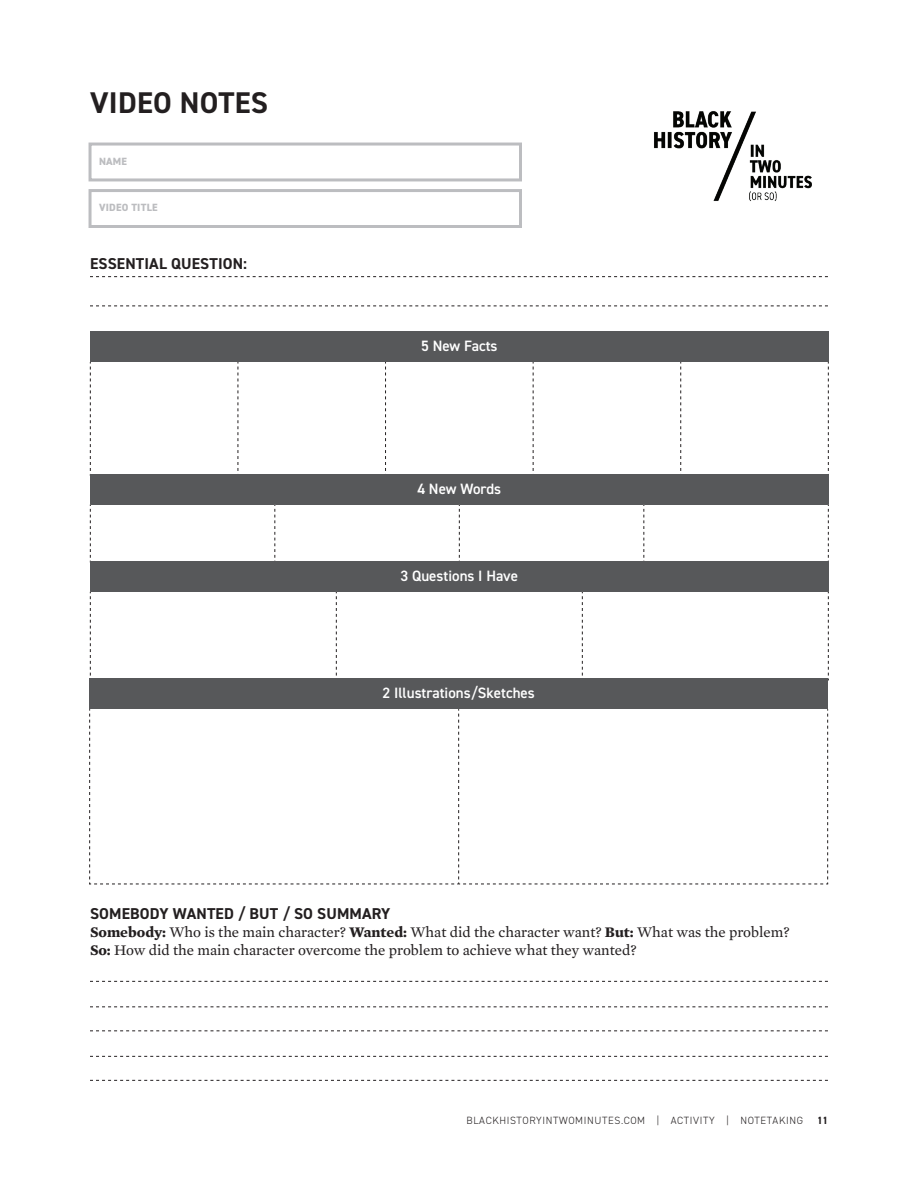
<style>
.page{position:relative;width:918px;height:1188px;background:#fff}
.page>*{position:absolute;margin:0;border:0;box-sizing:border-box;transform-origin:0 0}
.t1{font:700 30px "DIN2014";letter-spacing:.01em;color:#231f20}
.t2{font:700 15.75px "DIN2014";letter-spacing:.01em;color:#231f20}
.t3{font:15px/18px "Mercury Text G2";color:#231f20}
.t4{font:600 15px "DIN2014";color:#fff}
.t5{font:300 10.5px "DIN2014";letter-spacing:.06em;color:#231f20}
.t6{font:800 10.5px "DIN2014";letter-spacing:.02em;color:#bcbdc0}
.t7{font:700 condensed 10.5px "DIN2014";color:#231f20}
.s1{font-weight:700}
</style>
<div class="page">
<div style="left:89px;top:189px;width:433px;height:39px;border:3px solid #bcbdc0"></div>
<div style="left:90px;top:331px;width:738px;height:31px;background:#57585a"></div>
<svg style="left:90px;top:361px;width:739px;height:115px"></svg>
<div style="left:90px;top:474px;width:738px;height:31px;background:#57585a"></div>
<svg style="left:90px;top:504px;width:739px;height:59px"></svg>
<div style="left:90px;top:561px;width:738px;height:31px;background:#57585a"></div>
<svg style="left:90px;top:591px;width:739px;height:90px"></svg>
<div style="left:90px;top:679px;width:738px;height:30px;background:#57585a"></div>
<svg style="left:89px;top:708px;width:739px;height:177px"></svg>
<svg style="left:90px;top:276px;width:738px;height:1px"></svg>
<svg style="left:90px;top:306px;width:738px;height:1px"></svg>
<svg style="left:90px;top:981px;width:738px;height:1px"></svg>
<svg style="left:90px;top:1006px;width:738px;height:1px"></svg>
<svg style="left:90px;top:1030px;width:738px;height:1px"></svg>
<svg style="left:90px;top:1056px;width:738px;height:1px"></svg>
<svg style="left:90px;top:1080px;width:738px;height:1px"></svg>
<div style="left:89px;top:143px;width:433px;height:38px;border:3px solid #bcbdc0"></div>
<img style="left:654px;top:111px;width:158px;height:90px">
<h1 class="t1" style="left:90px;top:83px;width:180px">VIDEO NOTES</h1>
<p class="t6" style="left:99px;top:154px;width:30px">NAME</p>
<p class="t6" style="left:99px;top:201px;width:60px">VIDEO TITLE</p>
<p class="t2" style="left:90px;top:253px;width:158px">ESSENTIAL QUESTION:</p>
<p class="t4" style="left:421px;top:336px;width:78px">5 New Facts</p>
<p class="t4" style="left:417px;top:478px;width:85px">4 New Words</p>
<p class="t4" style="left:401px;top:566px;width:119px">3 Questions I Have</p>
<p class="t4" style="left:382px;top:683px;width:154px">2 Illustrations/Sketches</p>
<p class="t2" style="left:90px;top:904px;width:302px">SOMEBODY WANTED / BUT / SO SUMMARY</p>
<p class="t3" style="left:90px;top:923px;width:701px"><span class="s1">Somebody:</span> Who is the main character? <span class="s1">Wanted:</span> What did the character want? <span class="s1">But:</span> What was the problem?<br><span class="s1">So:</span> How did the main character overcome the problem to achieve what they wanted?</p>
<p class="t5" style="left:466px;top:1114px;width:338px">BLACKHISTORYINTWOMINUTES.COM | ACTIVITY | NOTETAKING</p>
<p class="t7" style="left:817px;top:1114px;width:12px">11</p>
</div>
